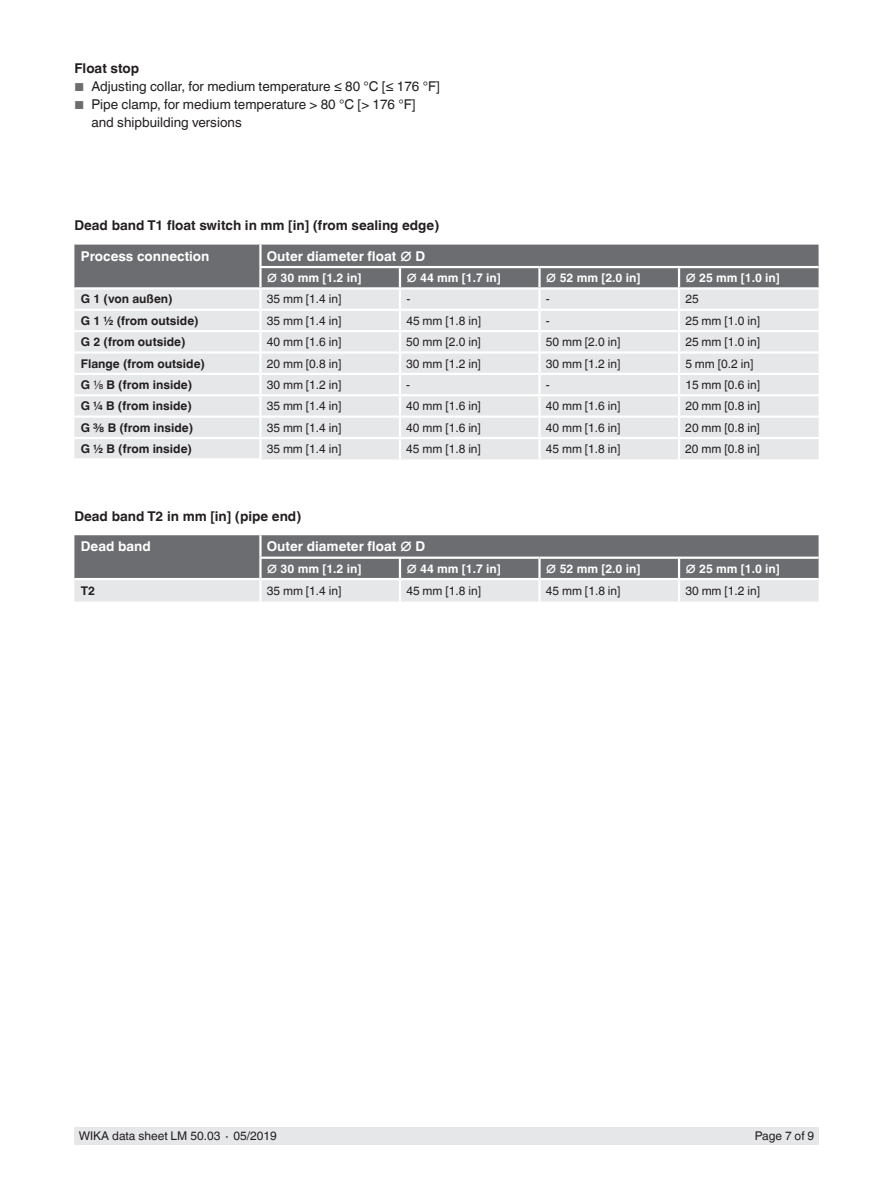
<style>
.page{position:relative;width:893px;height:1188px;background:#fff}
.page>*{position:absolute;margin:0;border:0;box-sizing:border-box;transform-origin:0 0}
.t1{font:13.5px/18px "Helvetica World";color:#231f20}
.t2{font:700 13.5px "Helvetica World";color:#231f20}
.t3{font:700 13.5px "Helvetica World";color:#fff}
.t4{font:12px "Helvetica World";color:#231f20}
.t5{font:700 12px "Helvetica World";color:#231f20}
.t6{font:700 12px "Helvetica World";color:#fff}
.s1{font-size:11.55px;color:#6c6d70}
.s2{font-weight:400}
</style>
<div class="page">
<div style="left:74px;top:1128px;width:745px;height:17px;background:#e6e7e9"></div>
<div style="left:74px;top:396px;width:745px;height:63px;background:#e6e7e9"></div>
<hr style="left:74px;top:458px;width:188px;height:3px;background:#fff">
<svg style="left:74px;top:245px;width:745px;height:149px;background:#c7c8ca"></svg>
<hr style="left:259px;top:396px;width:3px;height:20px;background:#fff">
<hr style="left:399px;top:396px;width:2px;height:20px;background:#fff">
<hr style="left:538px;top:396px;width:3px;height:20px;background:#fff">
<hr style="left:678px;top:396px;width:2px;height:20px;background:#fff">
<hr style="left:74px;top:416px;width:186px;height:2px;background:#fff">
<hr style="left:260px;top:416px;width:140px;height:2px;background:#fff">
<hr style="left:259px;top:418px;width:3px;height:19px;background:#fff">
<hr style="left:400px;top:416px;width:139px;height:2px;background:#fff">
<svg style="left:399px;top:418px;width:2px;height:19px"></svg>
<hr style="left:539px;top:416px;width:140px;height:2px;background:#fff">
<hr style="left:538px;top:418px;width:3px;height:19px;background:#fff">
<hr style="left:679px;top:416px;width:140px;height:2px;background:#fff">
<svg style="left:678px;top:418px;width:2px;height:19px"></svg>
<hr style="left:74px;top:437px;width:186px;height:2px;background:#fff">
<hr style="left:260px;top:437px;width:140px;height:2px;background:#fff">
<hr style="left:259px;top:439px;width:3px;height:19px;background:#fff">
<hr style="left:400px;top:437px;width:139px;height:2px;background:#fff">
<hr style="left:399px;top:439px;width:2px;height:20px;background:#fff">
<hr style="left:539px;top:437px;width:140px;height:2px;background:#fff">
<hr style="left:538px;top:439px;width:3px;height:20px;background:#fff">
<hr style="left:679px;top:437px;width:140px;height:2px;background:#fff">
<hr style="left:678px;top:439px;width:2px;height:20px;background:#fff">
<svg style="left:74px;top:535px;width:745px;height:67px;background:#9a9b9d"></svg>
<hr style="left:74px;top:578px;width:186px;height:2px;background:#fff">
<hr style="left:260px;top:578px;width:140px;height:2px;background:#fff">
<hr style="left:259px;top:580px;width:3px;height:22px;background:#fff">
<hr style="left:400px;top:578px;width:139px;height:2px;background:#fff">
<hr style="left:399px;top:580px;width:2px;height:22px;background:#fff">
<hr style="left:539px;top:578px;width:140px;height:2px;background:#fff">
<hr style="left:538px;top:580px;width:3px;height:22px;background:#fff">
<hr style="left:679px;top:578px;width:140px;height:2px;background:#fff">
<hr style="left:678px;top:580px;width:2px;height:22px;background:#fff">
<p class="t2" style="left:74px;top:61px;width:66px">Float stop</p>
<p class="t1" style="left:74px;top:78px;width:367px"><span class="s1">■</span> Adjusting collar, for medium temperature ≤ 80 °C [≤ 176 °F]</p>
<p class="t1" style="left:91px;top:96px;width:326px;text-indent:-17px"><span class="s1">■</span> Pipe clamp, for medium temperature &gt; 80 °C [&gt; 176 °F] and shipbuilding versions</p>
<p class="t2" style="left:74px;top:217px;width:366px">Dead band T1 float switch in mm [in] (from sealing edge)</p>
<p class="t3" style="left:81px;top:248px;width:130px">Process connection</p>
<p class="t3" style="left:267px;top:248px;width:160px">Outer diameter float ∅ D</p>
<p class="t6" style="left:267px;top:271px;width:96px">∅ 30 mm [1.2 in]</p>
<p class="t6" style="left:406px;top:271px;width:96px">∅ 44 mm [1.7 in]</p>
<p class="t6" style="left:546px;top:271px;width:96px">∅ 52 mm [2.0 in]</p>
<p class="t6" style="left:685px;top:271px;width:96px">∅ 25 mm [1.0 in]</p>
<p class="t5" style="left:81px;top:292px;width:93px">G 1 (von außen)</p>
<p class="t4" style="left:267px;top:292px;width:76px">35 mm [1.4 in]</p>
<p class="t4" style="left:406px;top:292px;width:5px">-</p>
<p class="t4" style="left:546px;top:292px;width:5px">-</p>
<p class="t4" style="left:685px;top:292px;width:15px">25</p>
<p class="t5" style="left:81px;top:314px;width:119px">G 1 ½ (from outside)</p>
<p class="t4" style="left:267px;top:314px;width:76px">35 mm [1.4 in]</p>
<p class="t4" style="left:406px;top:314px;width:76px">45 mm [1.8 in]</p>
<p class="t4" style="left:546px;top:314px;width:5px">-</p>
<p class="t4" style="left:685px;top:314px;width:76px">25 mm [1.0 in]</p>
<p class="t5" style="left:81px;top:335px;width:106px">G 2 (from outside)</p>
<p class="t4" style="left:267px;top:335px;width:76px">40 mm [1.6 in]</p>
<p class="t4" style="left:406px;top:335px;width:76px">50 mm [2.0 in]</p>
<p class="t4" style="left:546px;top:335px;width:76px">50 mm [2.0 in]</p>
<p class="t4" style="left:685px;top:335px;width:76px">25 mm [1.0 in]</p>
<p class="t5" style="left:81px;top:356px;width:126px">Flange (from outside)</p>
<p class="t4" style="left:267px;top:356px;width:76px">20 mm [0.8 in]</p>
<p class="t4" style="left:406px;top:356px;width:76px">30 mm [1.2 in]</p>
<p class="t4" style="left:546px;top:356px;width:76px">30 mm [1.2 in]</p>
<p class="t4" style="left:685px;top:356px;width:69px">5 mm [0.2 in]</p>
<p class="t5" style="left:81px;top:378px;width:113px">G <span class="s2">⅛</span> B (from inside)</p>
<p class="t4" style="left:267px;top:378px;width:76px">30 mm [1.2 in]</p>
<p class="t4" style="left:406px;top:378px;width:5px">-</p>
<p class="t4" style="left:546px;top:378px;width:5px">-</p>
<p class="t4" style="left:685px;top:378px;width:76px">15 mm [0.6 in]</p>
<p class="t5" style="left:81px;top:399px;width:113px">G ¼ B (from inside)</p>
<p class="t4" style="left:267px;top:399px;width:76px">35 mm [1.4 in]</p>
<p class="t4" style="left:406px;top:399px;width:76px">40 mm [1.6 in]</p>
<p class="t4" style="left:546px;top:399px;width:76px">40 mm [1.6 in]</p>
<p class="t4" style="left:685px;top:399px;width:76px">20 mm [0.8 in]</p>
<p class="t5" style="left:81px;top:420px;width:114px">G ⅜ B (from inside)</p>
<p class="t4" style="left:267px;top:420px;width:76px">35 mm [1.4 in]</p>
<p class="t4" style="left:406px;top:420px;width:76px">40 mm [1.6 in]</p>
<p class="t4" style="left:546px;top:420px;width:76px">40 mm [1.6 in]</p>
<p class="t4" style="left:685px;top:420px;width:76px">20 mm [0.8 in]</p>
<p class="t5" style="left:81px;top:442px;width:113px">G ½ B (from inside)</p>
<p class="t4" style="left:267px;top:442px;width:76px">35 mm [1.4 in]</p>
<p class="t4" style="left:406px;top:442px;width:76px">45 mm [1.8 in]</p>
<p class="t4" style="left:546px;top:442px;width:76px">45 mm [1.8 in]</p>
<p class="t4" style="left:685px;top:442px;width:76px">20 mm [0.8 in]</p>
<p class="t2" style="left:74px;top:508px;width:228px">Dead band T2 in mm [in] (pipe end)</p>
<p class="t3" style="left:81px;top:539px;width:72px">Dead band</p>
<p class="t3" style="left:267px;top:539px;width:160px">Outer diameter float ∅ D</p>
<p class="t6" style="left:267px;top:562px;width:96px">∅ 30 mm [1.2 in]</p>
<p class="t6" style="left:406px;top:562px;width:96px">∅ 44 mm [1.7 in]</p>
<p class="t6" style="left:546px;top:562px;width:96px">∅ 52 mm [2.0 in]</p>
<p class="t6" style="left:685px;top:562px;width:96px">∅ 25 mm [1.0 in]</p>
<p class="t5" style="left:81px;top:584px;width:16px">T2</p>
<p class="t4" style="left:267px;top:584px;width:76px">35 mm [1.4 in]</p>
<p class="t4" style="left:406px;top:584px;width:76px">45 mm [1.8 in]</p>
<p class="t4" style="left:546px;top:584px;width:76px">45 mm [1.8 in]</p>
<p class="t4" style="left:685px;top:584px;width:76px">30 mm [1.2 in]</p>
<p class="t4" style="left:79px;top:1129px;width:200px">WIKA data sheet LM 50.03 ∙ 05/2019</p>
<p class="t4" style="left:755px;top:1129px;width:61px">Page 7 of 9</p>
</div>
